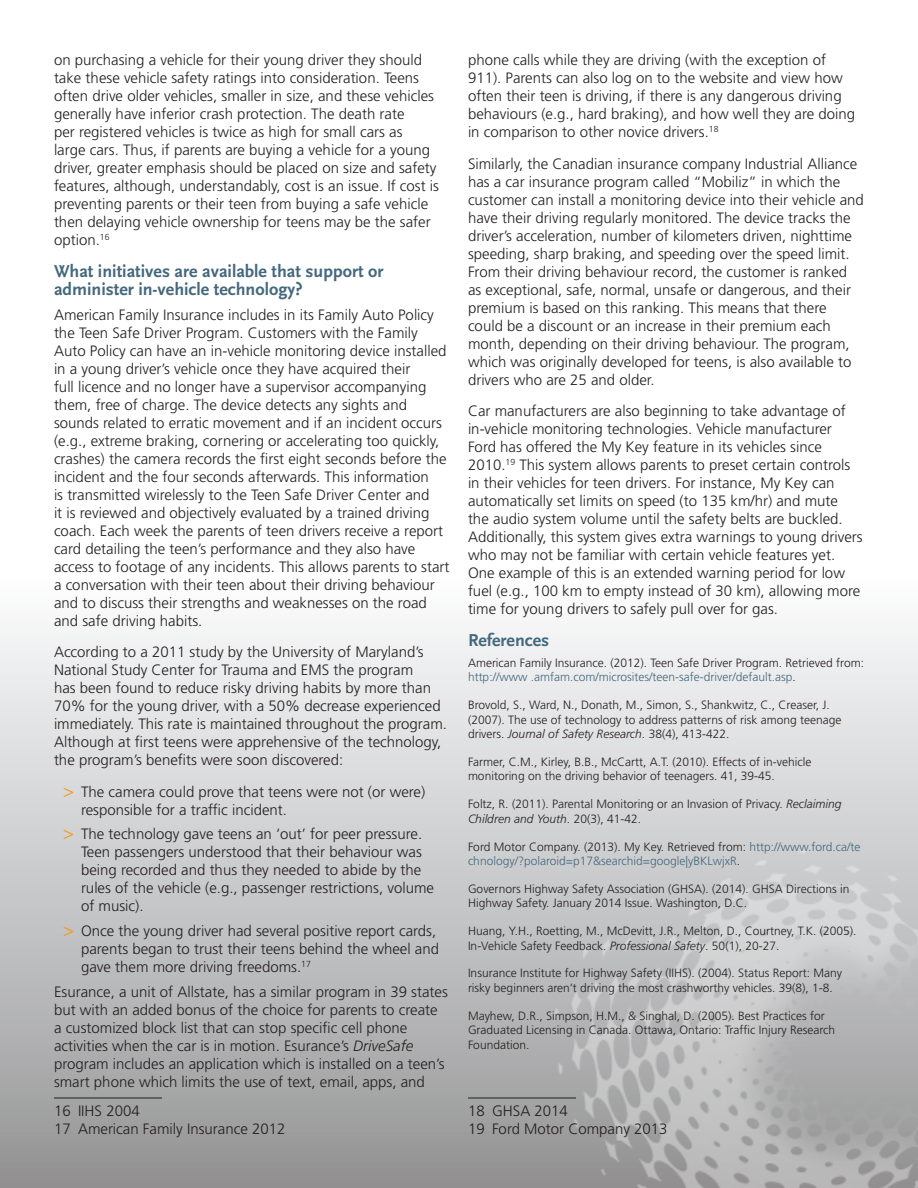
<style>
.page{position:relative;width:918px;height:1188px;background:#fff}
.page>*{position:absolute;margin:0;border:0;box-sizing:border-box;transform-origin:0 0}
.Header3{font:700 18px/18px "Scala Sans OT";color:#44687d}
.Body1{font:300 15px/18px "Frutiger LT Std";color:#231f20}
.Footnote_Text{font:300 15px "Frutiger LT Std";color:#231f20}
.References{font:300 12px/14.4px "Frutiger LT Std";color:#231f20}
.References-2{font:300 12px/14.4px "Frutiger LT Std";color:#44687d}
.s1{font-size:18px;color:#f8981d}
.s2{font-style:italic}
.s3{color:#44687d}
.s4{color:#231f20}
</style>
<div class="page">
<div style="left:0;top:471px;width:918px;height:717px;background:linear-gradient(to bottom,#fff,#969698)"></div>
<img style="left:554px;top:848px;width:364px;height:340px">
<hr style="left:54px;top:1098px;width:108px;height:1px;background:#231f20">
<hr style="left:468px;top:1098px;width:108px;height:1px;background:#231f20">
<p class="Body1" style="left:54px;top:51px;width:387px">on purchasing a vehicle for their young driver they should take these vehicle safety ratings into consideration. Teens often drive older vehicles, smaller in size, and these vehicles generally have inferior crash protection. The death rate<br>per registered vehicles is twice as high for small cars as<br>large cars. Thus, if parents are buying a vehicle for a young driver, greater emphasis should be placed on size and safety features, although, understandably, cost is an issue. If cost is preventing parents or their teen from buying a safe vehicle then delaying vehicle ownership for teens may be the safer option.<sup>16</sup></p>
<p class="Header3" style="left:54px;top:262px;width:331px">What initiatives are available that support or administer in-vehicle technology?</p>
<p class="Body1" style="left:54px;top:306px;width:397px">American Family Insurance includes in its Family Auto Policy the Teen Safe Driver Program. Customers with the Family Auto Policy can have an in-vehicle monitoring device installed in a young driver’s vehicle once they have acquired their<br>full licence and no longer have a supervisor accompanying them, free of charge. The device detects any sights and sounds related to erratic movement and if an incident occurs (e.g., extreme braking, cornering or accelerating too quickly, crashes) the camera records the first eight seconds before the incident and the four seconds afterwards. This information<br>is transmitted wirelessly to the Teen Safe Driver Center and<br>it is reviewed and objectively evaluated by a trained driving coach. Each week the parents of teen drivers receive a report card detailing the teen’s performance and they also have access to footage of any incidents. This allows parents to start a conversation with their teen about their driving behaviour and to discuss their strengths and weaknesses on the road and safe driving habits.</p>
<p class="Body1" style="left:54px;top:643px;width:395px">According to a 2011 study by the University of Maryland’s National Study Center for Trauma and EMS the program<br>has been found to reduce risky driving habits by more than 70% for the young driver, with a 50% decrease experienced immediately. This rate is maintained throughout the program.<br>Although at first teens were apprehensive of the technology, the program’s benefits were soon discovered:</p>
<p class="Body1" style="left:81px;top:783px;width:346px;text-indent:-18px"><span class="s1">&gt;</span> The camera could prove that teens were not (or were) responsible for a traffic incident.</p>
<p class="Body1" style="left:81px;top:825px;width:355px;text-indent:-18px"><span class="s1">&gt;</span> The technology gave teens an ‘out’ for peer pressure.<br>Teen passengers understood that their behaviour was being recorded and thus they needed to abide by the rules of the vehicle (e.g., passenger restrictions, volume of music).</p>
<p class="Body1" style="left:81px;top:922px;width:360px;text-indent:-18px"><span class="s1">&gt;</span> Once the young driver had several positive report cards, parents began to trust their teens behind the wheel and gave them more driving freedoms.<sup>17</sup></p>
<p class="Body1" style="left:54px;top:983px;width:395px">Esurance, a unit of Allstate, has a similar program in 39 states but with an added bonus of the choice for parents to create a customized block list that can stop specific cell phone activities when the car is in motion. Esurance’s <span class="s2">DriveSafe </span>program includes an application which is installed on a teen’s smart phone which limits the use of text, email, apps, and</p>
<p class="Footnote_Text" style="left:54px;top:1102px;width:87px">16 IIHS 2004</p>
<p class="Footnote_Text" style="left:54px;top:1120px;width:233px">17 American Family Insurance 2012</p>
<p class="Body1" style="left:468px;top:51px;width:389px">phone calls while they are driving (with the exception of 911). Parents can also log on to the website and view how often their teen is driving, if there is any dangerous driving behaviours (e.g., hard braking), and how well they are doing in comparison to other novice drivers.<sup>18</sup></p>
<p class="Body1" style="left:468px;top:155px;width:397px">Similarly, the Canadian insurance company Industrial Alliance has a car insurance program called “Mobiliz” in which the customer can install a monitoring device into their vehicle and have their driving regularly monitored. The device tracks the driver’s acceleration, number of kilometers driven, nighttime speeding, sharp braking, and speeding over the speed limit.<br>From their driving behaviour record, the customer is ranked as exceptional, safe, normal, unsafe or dangerous, and their premium is based on this ranking. This means that there could be a discount or an increase in their premium each month, depending on their driving behaviour. The program, which was originally developed for teens, is also available to drivers who are 25 and older.</p>
<p class="Body1" style="left:468px;top:402px;width:396px">Car manufacturers are also beginning to take advantage of in-vehicle monitoring technologies. Vehicle manufacturer Ford has offered the My Key feature in its vehicles since 2010.<sup>19</sup> This system allows parents to preset certain controls in their vehicles for teen drivers. For instance, My Key can automatically set limits on speed (to 135 km/hr) and mute<br>the audio system volume until the safety belts are buckled.<br>Additionally, this system gives extra warnings to young drivers who may not be familiar with certain vehicle features yet.<br>One example of this is an extended warning period for low fuel (e.g., 100 km to empty instead of 30 km), allowing more time for young drivers to safely pull over for gas.</p>
<p class="Header3" style="left:468px;top:631px;width:83px">References</p>
<p class="References" style="left:468px;top:656px;width:398px">American Family Insurance. (2012). Teen Safe Driver Program. Retrieved from: <span class="s3">http://www .amfam.com/microsites/teen-safe-driver/default.asp</span>.</p>
<p class="References" style="left:468px;top:698px;width:375px">Brovold, S., Ward, N., Donath, M., Simon, S., Shankwitz, C., Creaser, J. (2007). The use of technology to address patterns of risk among teenage drivers. <span class="s2">Journal of Safety Research</span>. 38(4), 413-422.</p>
<p class="References" style="left:468px;top:755px;width:345px">Farmer, C.M., Kirley, B.B., McCartt, A.T. (2010). Effects of in-vehicle monitoring on the driving behavior of teenagers. 41, 39-45.</p>
<p class="References" style="left:468px;top:797px;width:375px">Foltz, R. (2011). Parental Monitoring or an Invasion of Privacy. <span class="s2">Reclaiming<br>Children and Youth</span>. 20(3), 41-42.</p>
<p class="References-2" style="left:468px;top:839px;width:394px"><span class="s4">Ford Motor Company. (2013). My Key. Retrieved from:</span> http://www.ford.ca/te chnology/?polaroid=p17&amp;searchid=google|yBKLwjxR<span class="s4">.</span></p>
<p class="References" style="left:468px;top:882px;width:383px">Governors Highway Safety Association (GHSA). (2014). GHSA Directions in<br>Highway Safety. January 2014 Issue. Washington, D.C.</p>
<p class="References" style="left:468px;top:924px;width:390px">Huang, Y.H., Roetting, M., McDevitt, J.R., Melton, D., Courtney, T.K. (2005).<br>In-Vehicle Safety Feedback. <span class="s2">Professional Safety</span>. 50(1), 20-27.</p>
<p class="References" style="left:468px;top:966px;width:376px">Insurance Institute for Highway Safety (IIHS). (2004). Status Report: Many risky beginners aren’t driving the most crashworthy vehicles. 39(8), 1-8.</p>
<p class="References" style="left:468px;top:1009px;width:369px">Mayhew, D.R., Simpson, H.M., &amp; Singhal, D. (2005). Best Practices for<br>Graduated Licensing in Canada. Ottawa, Ontario: Traffic Injury Research<br>Foundation.</p>
<p class="Footnote_Text" style="left:468px;top:1102px;width:101px">18 GHSA 2014</p>
<p class="Footnote_Text" style="left:468px;top:1120px;width:201px">19 Ford Motor Company 2013</p>
</div>
